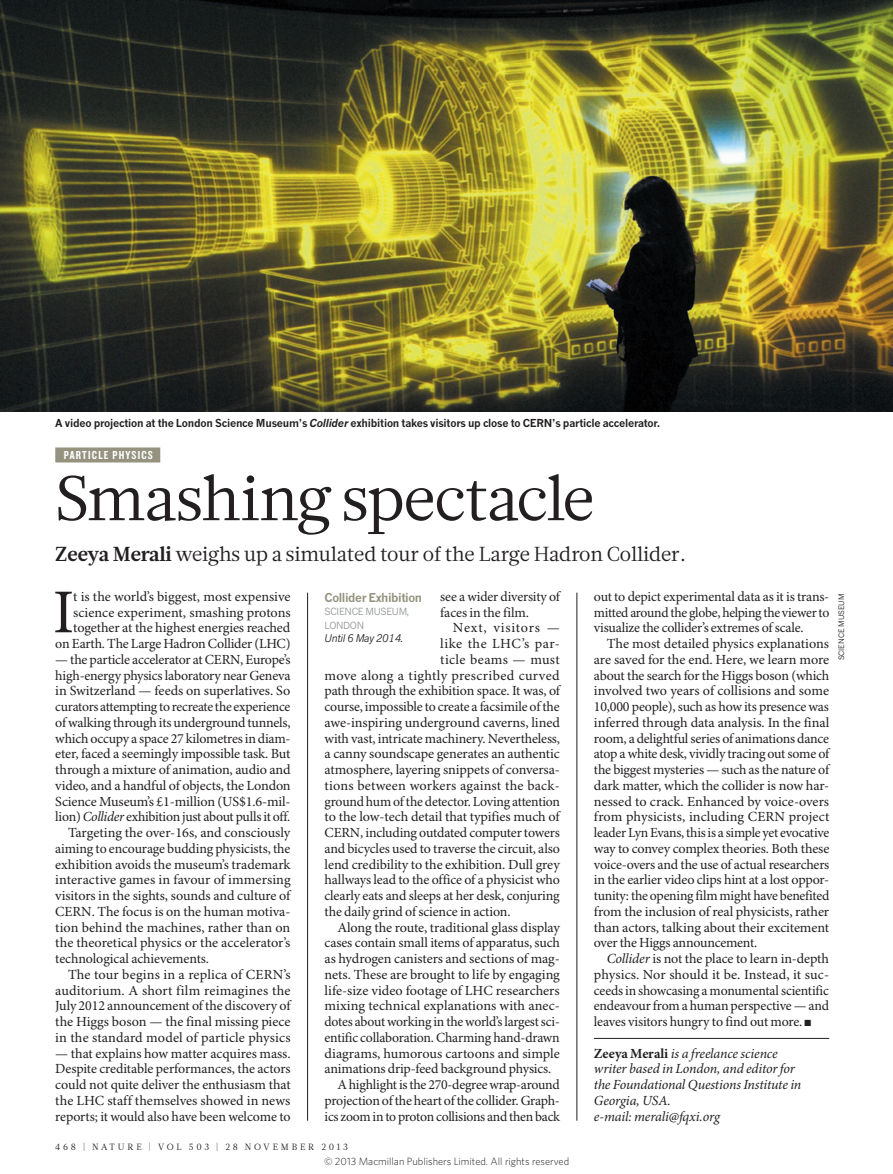
<style>
.page{position:relative;width:893px;height:1174px;background:#fff}
.page>*{position:absolute;margin:0;border:0;box-sizing:border-box;transform-origin:0 0}
.BOOKS_HEAD_42{font:63px "Glosa Math";letter-spacing:-.02em;color:#231f20}
.BODY_DROP_CAP{font:62.4px "Minion Pro";color:#231f20}
.BOOKS_INTRO{font:20.25px "Glosa Math";letter-spacing:-.01em;color:#231f20}
.BODY_INDENT{font:13.95px/15.8px "Minion Pro";letter-spacing:-.01em;color:#231f20;text-align:justify}
.BODY_DROP_CAP-2{font:13.95px/15.8px "Minion Pro";letter-spacing:-.01em;color:#231f20;text-align:right}
.AUTHOR_DETAILS{font:italic 13.95px/15.8px "Minion Pro";letter-spacing:-.01em;color:#231f20}
.BODY_INDENT-2{font:13.95px "Minion Pro";letter-spacing:.01em;color:#231f20}
.BODY_INDENT-3{font:13.95px "Minion Pro";letter-spacing:.02em;color:#231f20}
.EMAIL{font:italic 13.95px "Minion Pro";letter-spacing:-.01em;color:#231f20}
.BODY_INDENT-4{font:13.95px "Minion Pro";letter-spacing:.04em;color:#231f20}
.BODY_INDENT-5{font:13.95px "Minion Pro";letter-spacing:.025em;color:#231f20}
.BODY_INDENT-6{font:13.95px "Minion Pro";letter-spacing:.05em;color:#231f20}
.BOOK_TITLE{font:700 12px "News Gothic MTOT";letter-spacing:-.035em;color:#95937f}
.SUBJECT_STRAP{font:12px "Knockout 49 Liteweight";letter-spacing:.1em;color:#fff}
.PIC_CAPTION{font:700 10.8px "News Gothic MTOT";letter-spacing:-.02em;color:#231f20}
.t1{font:300 10.5px "Whitney";color:#231f20}
.BOOK_DETAILS{font:italic 10.5px "News Gothic MTOT";letter-spacing:-.035em;color:#231f20}
.BOOK_AUTHOR{font:9.75px/13.5px "News Gothic MTOT";letter-spacing:-.03em;color:#939598}
.t2{font:9px "Glosa Math";letter-spacing:.3em;color:#231f20}
.PIC_CREDIT{font:7.5px "News Gothic MTOT";color:#231f20}
.s1{font-style:italic}
.s2{font-weight:700}
.s3{font-weight:700;font-style:normal}
</style>
<div class="page">
<hr style="left:594px;top:1038px;width:235px;height:1px;background:#231f20">
<div style="left:55px;top:447px;width:105px;height:15px;background:#95937f"></div>
<img style="left:0;top:0;width:893px;height:412px">
<hr style="left:307px;top:592px;width:1px;height:528px;background:#231f20">
<hr style="left:577px;top:592px;width:1px;height:528px;background:#231f20">
<p class="PIC_CAPTION" style="left:55px;top:417px;width:606px">A video projection at the London Science Museum’s <span class="s1">Collider</span> exhibition takes visitors up close to CERN’s particle accelerator.</p>
<p class="SUBJECT_STRAP" style="left:64px;top:447px;width:91px">PARTICLE PHYSICS</p>
<p class="BOOKS_HEAD_42" style="left:55px;top:457px;width:541px">Smashing spectacle</p>
<p class="BOOKS_INTRO" style="left:55px;top:540px;width:632px"><span class="s2">Zeeya Merali</span> weighs up a simulated tour of the Large Hadron Collider.</p>
<p class="BOOK_TITLE" style="left:325px;top:590px;width:99px">Collider Exhibition</p>
<p class="BOOK_AUTHOR" style="left:325px;top:605px;width:86px">SCIENCE MUSEUM,<br>LONDON</p>
<p class="BOOK_DETAILS" style="left:325px;top:632px;width:80px">Until 6 May 2014.</p>
<p class="BODY_DROP_CAP-2" style="left:55px;top:589px;width:237px">t is the world’s biggest, most expensive science experiment, smashing protons together at the highest energies reached<br>on Earth. The Large Hadron Collider (LHC)</p>
<p class="BODY_DROP_CAP-2" style="left:55px;top:652px;width:237px;text-align:justify">— the particle accelerator at CERN, Europe’s high-energy physics laboratory near Geneva in Switzerland — feeds on superlatives. So curators attempting to recreate the experience of walking through its underground tunnels, which occupy a space 27 kilometres in diam&shy;eter, faced a seemingly impossible task. But through a mixture of animation, audio and video, and a handful of objects, the London Science Museum’s £1-million (US$1.6-mil&shy;lion) <span class="s1">Collider</span> exhibition just about pulls it off.</p>
<p class="BODY_INDENT" style="left:55px;top:825px;width:237px;text-indent:13px">Targeting the over-16s, and consciously aiming to encourage budding physicists, the exhibition avoids the museum’s trademark interactive games in favour of immersing visitors in the sights, sounds and culture of CERN. The focus is on the human motiva&shy;tion behind the machines, rather than on the theoretical physics or the accelerator’s technological achievements.</p>
<p class="BODY_INDENT" style="left:55px;top:967px;width:237px;text-indent:13px">The tour begins in a replica of CERN’s auditorium. A short film reimagines the July 2012 announcement of the discovery of the Higgs boson — the final missing piece in the standard model of particle physics</p>
<p class="BODY_INDENT" style="left:55px;top:1046px;width:237px">— that explains how matter acquires mass.<br>Despite creditable performances, the actors could not quite deliver the enthusiasm that the LHC staff themselves showed in news reports; it would also have been welcome to</p>
<p class="BODY_INDENT" style="left:440px;top:589px;width:121px">see a wider diversity of faces in the film.</p>
<p class="BODY_INDENT-6" style="left:453px;top:619px;width:108px">Next, visitors —</p>
<p class="BODY_INDENT-4" style="left:440px;top:635px;width:121px">like the LHC’s par-</p>
<p class="BODY_INDENT-5" style="left:440px;top:651px;width:121px">ticle beams — must</p>
<p class="BODY_INDENT-3" style="left:325px;top:666px;width:237px">move along a tightly prescribed curved</p>
<p class="BODY_INDENT" style="left:325px;top:683px;width:237px">path through the exhibition space. It was, of</p>
<p class="BODY_INDENT" style="left:325px;top:699px;width:237px">course, impossible to create a facsimile of the</p>
<p class="BODY_INDENT" style="left:325px;top:715px;width:237px">awe-inspiring underground caverns, lined</p>
<p class="BODY_INDENT" style="left:325px;top:731px;width:237px">with vast, intricate machinery. Nevertheless,</p>
<p class="BODY_INDENT" style="left:325px;top:746px;width:237px">a canny soundscape generates an authentic</p>
<p class="BODY_INDENT" style="left:325px;top:762px;width:237px">atmosphere, layering snippets of conversa-</p>
<p class="BODY_INDENT-2" style="left:325px;top:777px;width:237px">tions between workers against the back-</p>
<p class="BODY_INDENT" style="left:325px;top:794px;width:237px">ground hum of the detector. Loving attention</p>
<p class="BODY_INDENT" style="left:325px;top:809px;width:237px">to the low-tech detail that typifies much of</p>
<p class="BODY_INDENT" style="left:325px;top:825px;width:237px">CERN, including outdated computer towers</p>
<p class="BODY_INDENT" style="left:325px;top:841px;width:237px">and bicycles used to traverse the circuit, also</p>
<p class="BODY_INDENT" style="left:325px;top:857px;width:237px">lend credibility to the exhibition. Dull grey</p>
<p class="BODY_INDENT" style="left:325px;top:872px;width:237px">hallways lead to the office of a physicist who</p>
<p class="BODY_INDENT" style="left:325px;top:888px;width:237px">clearly eats and sleeps at her desk, conjuring</p>
<p class="BODY_INDENT" style="left:325px;top:904px;width:187px">the daily grind of science in action.</p>
<p class="BODY_INDENT" style="left:325px;top:920px;width:237px;text-indent:13px">Along the route, traditional glass display cases contain small items of apparatus, such as hydrogen canisters and sections of mag&shy;nets. These are brought to life by engaging life-size video footage of LHC researchers mixing technical explanations with anec&shy;dotes about working in the world’s largest sci&shy;entific collaboration. Charming hand-drawn diagrams, humorous cartoons and simple animations drip-feed background physics.</p>
<p class="BODY_INDENT" style="left:325px;top:1077px;width:237px;text-indent:13px">A highlight is the 270-degree wrap-around projection of the heart of the collider. Graph&shy;ics zoom in to proton collisions and then back</p>
<p class="BODY_INDENT" style="left:594px;top:589px;width:237px">out to depict experimental data as it is trans&shy;mitted around the globe, helping the viewer to visualize the collider’s extremes of scale.</p>
<p class="BODY_INDENT" style="left:594px;top:636px;width:237px;text-indent:13px">The most detailed physics explanations are saved for the end. Here, we learn more about the search for the Higgs boson (which involved two years of collisions and some 10,000 people), such as how its presence was inferred through data analysis. In the final room, a delightful series of animations dance atop a white desk, vividly tracing out some of the biggest mysteries — such as the nature of dark matter, which the collider is now har&shy;nessed to crack. Enhanced by voice-overs from physicists, including CERN project leader Lyn Evans, this is a simple yet evocative way to convey complex theories. Both these voice-overs and the use of actual researchers in the earlier video clips hint at a lost oppor&shy;tunity: the opening film might have benefited from the inclusion of real physicists, rather than actors, talking about their excitement over the Higgs announcement.</p>
<p class="BODY_INDENT" style="left:594px;top:951px;width:237px;text-indent:13px"><span class="s1">Collider</span> is not the place to learn in-depth physics. Nor should it be. Instead, it suc&shy;ceeds in showcasing a monumental scientific endeavour from a human perspective — and leaves visitors hungry to find out more. ■</p>
<p class="AUTHOR_DETAILS" style="left:594px;top:1046px;width:209px"><span class="s3">Zeeya Merali</span> is a freelance science writer based in London, and editor for the Foundational Questions Institute in<br>Georgia, USA.</p>
<p class="EMAIL" style="left:594px;top:1107px;width:127px">e-mail: merali@fqxi.org</p>
<p class="BODY_DROP_CAP" style="left:53px;top:575px;width:23px">I</p>
<p class="t2" style="left:55px;top:1141px;width:294px">468 | NATURE | VOL 503 | 28 NOVEMBER 2013</p>
<p class="t1" style="left:324px;top:1154px;width:247px">© 2013 Macmillan Publishers Limited. All rights reserved</p>
<p class="PIC_CREDIT" style="left:837px;top:660px;width:68px;rotate:-90deg">SCIENCE MUSEUM</p>
</div>
